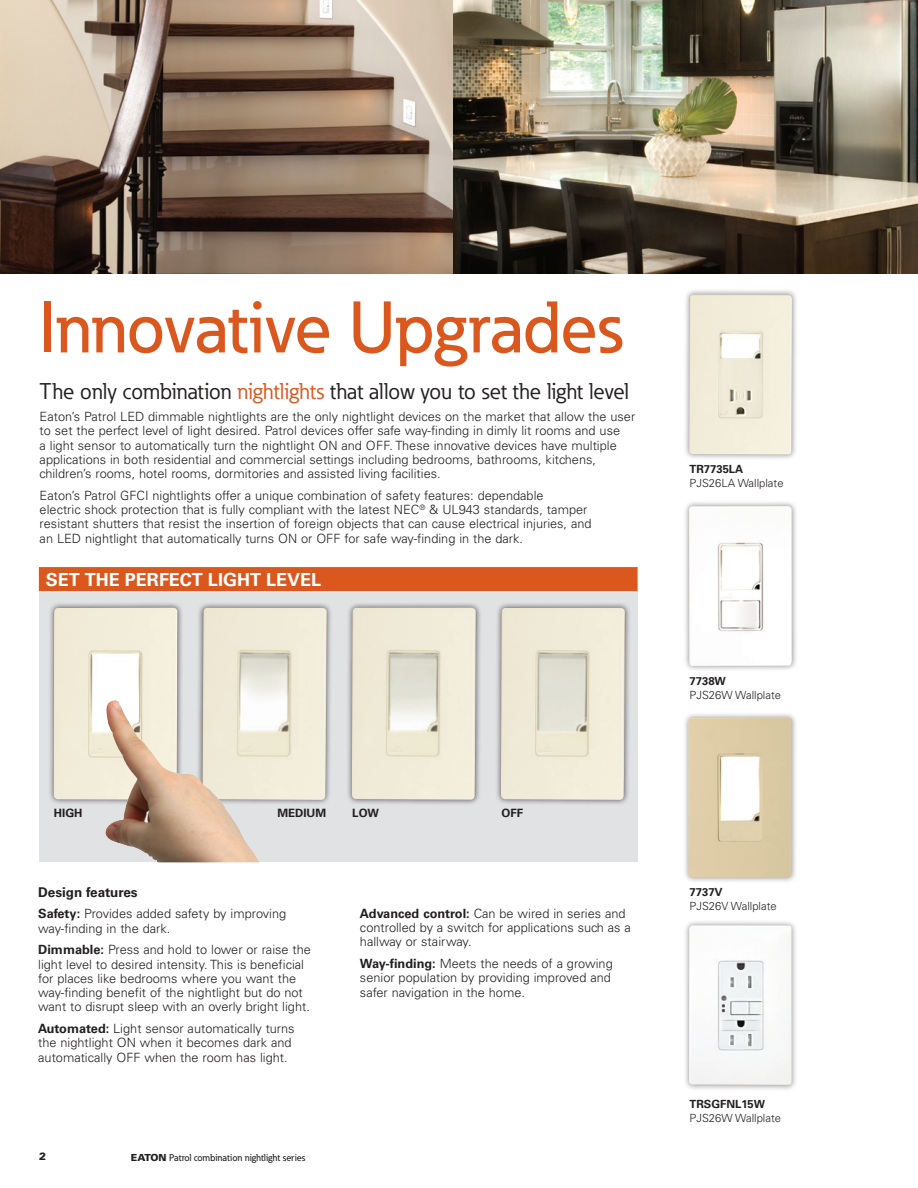
<style>
.page{position:relative;width:918px;height:1188px;background:#fff}
.page>*{position:absolute;margin:0;border:0;box-sizing:border-box;transform-origin:0 0}
._01_Headline___ADJ_S{font:500 72px "Eaton";letter-spacing:-.01em;color:#da581e}
._01_Subheadline___AD{font:22.5px "Eaton";color:#231f20}
._02_Sidebar_Head___A{font:700 18px "Univers LT Std";color:#fff}
._02_Body_Head__8_5_p{font:700 13.5px "Univers LT Std";color:#231f20}
._02_Body__8_5_pt{font:300 12.75px/14.2px "Univers LT Std";color:#231f20}
._02_Bullet1__8_5_pt{font:300 12.75px/14.2px "Univers LT Std";color:#231f20}
._05_Caption_Head{font:700 11.4px "Univers LT Std";color:#231f20}
._05_Caption_Body{font:300 11.25px "Univers LT Std";color:#231f20}
._05_Caption_Head-2{font:700 11.25px "Univers LT Std";color:#231f20}
._00_Folio_Flush_Left{font:900 10.5px "Univers LT Std";color:#231f20}
._00_Footer_Flush_Lef{font:500 9.75px "Eaton";color:#231f20}
.s1{color:#da581e}
.s2{font-weight:700}
.s3{font-family:"Univers LT Std";font-weight:900}
</style>
<div class="page">
<div style="left:39px;top:568px;width:599px;height:294px;background:#e1e2e4"></div>
<div style="left:39px;top:567px;width:599px;height:24px;background:#da581e"></div>
<img style="left:452px;top:0;width:466px;height:273px">
<img style="left:0;top:0;width:452px;height:273px">
<div style="left:683px;top:920px;width:115px;height:171px;background:#231f20;opacity:.5"></div>
<img style="left:689px;top:925px;width:103px;height:160px">
<div style="left:682px;top:711px;width:115px;height:172px;background:#231f20;opacity:.5"></div>
<img style="left:688px;top:717px;width:104px;height:161px">
<div style="left:683px;top:289px;width:115px;height:172px;background:#231f20;opacity:.5"></div>
<img style="left:689px;top:295px;width:103px;height:160px">
<div style="left:683px;top:500px;width:115px;height:172px;background:#231f20;opacity:.5"></div>
<img style="left:689px;top:506px;width:103px;height:160px">
<div style="left:196px;top:602px;width:137px;height:204px;background:#231f20;opacity:.75"></div>
<img style="left:203px;top:608px;width:124px;height:192px">
<div style="left:48px;top:602px;width:135px;height:204px;background:#231f20;opacity:.75"></div>
<img style="left:54px;top:608px;width:123px;height:192px">
<div style="left:346px;top:602px;width:136px;height:203px;background:#231f20;opacity:.75"></div>
<img style="left:352px;top:608px;width:124px;height:192px">
<div style="left:495px;top:602px;width:136px;height:204px;background:#231f20;opacity:.75"></div>
<img style="left:501px;top:608px;width:124px;height:192px">
<img style="left:105px;top:700px;width:155px;height:162px">
<p class="_01_Headline___ADJ_S" style="left:39px;top:283px;width:585px">Innovative Upgrades</p>
<p class="_01_Subheadline___AD" style="left:40px;top:377px;width:591px">The only combination <span class="s1">nightlights</span> that allow you to set the light level</p>
<p class="_02_Body__8_5_pt" style="left:40px;top:409px;width:597px">Eaton’s Patrol LED dimmable nightlights are the only nightlight devices on the market that allow the user to set the perfect level of light desired. Patrol devices offer safe way-finding in dimly lit rooms and use<br>a light sensor to automatically turn the nightlight ON and OFF. These innovative devices have multiple applications in both residential and commercial settings including bedrooms, bathrooms, kitchens, children’s rooms, hotel rooms, dormitories and assisted living facilities.</p>
<p class="_02_Body__8_5_pt" style="left:40px;top:488px;width:553px">Eaton’s Patrol GFCI nightlights offer a unique combination of safety features: dependable<br>electric shock protection that is fully compliant with the latest NEC<sup>®</sup> &amp; UL943 standards, tamper resistant shutters that resist the insertion of foreign objects that can cause electrical injuries, and an LED nightlight that automatically turns ON or OFF for safe way-finding in the dark.</p>
<p class="_02_Sidebar_Head___A" style="left:46px;top:569px;width:277px">SET THE PERFECT LIGHT LEVEL</p>
<p class="_05_Caption_Head" style="left:54px;top:806px;width:30px">HIGH</p>
<p class="_05_Caption_Head" style="left:277px;top:806px;width:50px">MEDIUM</p>
<p class="_05_Caption_Head" style="left:352px;top:806px;width:28px">LOW</p>
<p class="_05_Caption_Head" style="left:502px;top:806px;width:23px">OFF</p>
<p class="_02_Body_Head__8_5_p" style="left:38px;top:884px;width:101px">Design features</p>
<p class="_02_Bullet1__8_5_pt" style="left:38px;top:907px;width:249px"><span class="s2">Safety:</span> Provides added safety by improving way-finding in the dark.</p>
<p class="_02_Bullet1__8_5_pt" style="left:38px;top:943px;width:274px"><span class="s2">Dimmable:</span> Press and hold to lower or raise the light level to desired intensity. This is beneficial for places like bedrooms where you want the way-finding benefit of the nightlight but do not want to disrupt sleep with an overly bright light.</p>
<p class="_02_Bullet1__8_5_pt" style="left:38px;top:1022px;width:258px"><span class="s2">Automated:</span> Light sensor automatically turns the nightlight ON when it becomes dark and automatically OFF when the room has light.</p>
<p class="_00_Folio_Flush_Left" style="left:39px;top:1150px;width:9px">2</p>
<p class="_00_Footer_Flush_Lef" style="left:131px;top:1151px;width:176px"><span class="s3">EATON</span> Patrol combination nightlight series</p>
<p class="_02_Bullet1__8_5_pt" style="left:360px;top:906px;width:272px"><span class="s2">Advanced control:</span> Can be wired in series and controlled by a switch for applications such as a hallway or stairway.</p>
<p class="_02_Bullet1__8_5_pt" style="left:360px;top:956px;width:254px"><span class="s2">Way-finding:</span> Meets the needs of a growing senior population by providing improved and safer navigation in the home.</p>
<p class="_05_Caption_Head-2" style="left:690px;top:463px;width:55px">TR7735LA</p>
<p class="_05_Caption_Body" style="left:690px;top:476px;width:96px">PJS26LA Wallplate</p>
<p class="_05_Caption_Head-2" style="left:690px;top:675px;width:38px">7738W</p>
<p class="_05_Caption_Body" style="left:690px;top:688px;width:93px">PJS26W Wallplate</p>
<p class="_05_Caption_Head-2" style="left:690px;top:885px;width:35px">7737V</p>
<p class="_05_Caption_Body" style="left:690px;top:899px;width:89px">PJS26V Wallplate</p>
<p class="_05_Caption_Head-2" style="left:690px;top:1097px;width:77px">TRSGFNL15W</p>
<p class="_05_Caption_Body" style="left:690px;top:1111px;width:93px">PJS26W Wallplate</p>
</div>
